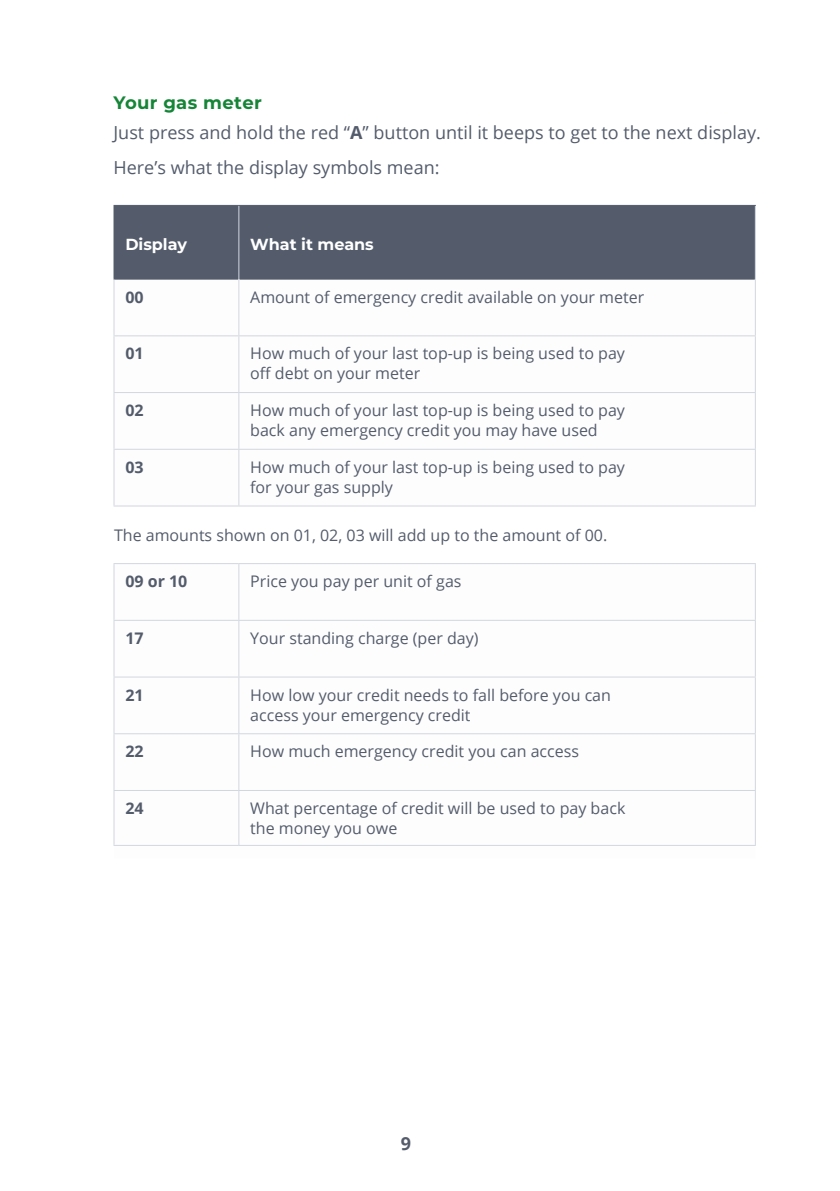
<style>
.page{position:relative;width:840px;height:1191px;background:#fff}
.page>*{position:absolute;margin:0;border:0;box-sizing:border-box;transform-origin:0 0}
.t1{font:18px/35.4px "Open Sans";color:#545c6c}
.t2{font:700 18px "Montserrat";letter-spacing:.02em;color:#158537}
.t3{font:700 18px "Open Sans";color:#545c6c}
.t4{font:16px/20px "Open Sans";color:#545c6c}
.t5{font:700 16px "Open Sans";color:#545c6c}
.t6{font:100 16px "Montserrat";color:#fff}
.s1{font-weight:700}
</style>
<div class="page">
<div style="left:114px;top:206px;width:640px;height:73px;background:#545c6c"></div>
<svg style="left:114px;top:280px;width:641px;height:565px"></svg>
<hr style="left:113px;top:505px;width:126px;height:1px;background:#d2d6df">
<hr style="left:239px;top:505px;width:516px;height:1px;background:#d2d6df">
<hr style="left:113px;top:845px;width:126px;height:1px;background:#d2d6df">
<hr style="left:239px;top:845px;width:516px;height:1px;background:#d2d6df">
<hr style="left:113px;top:206px;width:1px;height:73px;background:#545c6c">
<hr style="left:113px;top:205px;width:126px;height:1px;background:#545c6c">
<hr style="left:239px;top:205px;width:516px;height:1px;background:#545c6c">
<hr style="left:113px;top:279px;width:125px;height:1px;background:#545c6c">
<hr style="left:239px;top:279px;width:515px;height:1px;background:#545c6c">
<hr style="left:113px;top:790px;width:126px;height:1px;background:#d2d6df">
<hr style="left:239px;top:790px;width:516px;height:1px;background:#d2d6df">
<hr style="left:113px;top:280px;width:1px;height:55px;background:#d2d6df">
<hr style="left:238px;top:279px;width:1px;height:56px;background:#d2d6df">
<hr style="left:754px;top:279px;width:1px;height:56px;background:#d2d6df">
<hr style="left:113px;top:335px;width:126px;height:1px;background:#d2d6df">
<hr style="left:113px;top:336px;width:1px;height:56px;background:#d2d6df">
<hr style="left:239px;top:335px;width:516px;height:1px;background:#d2d6df">
<hr style="left:238px;top:336px;width:1px;height:56px;background:#d2d6df">
<hr style="left:754px;top:336px;width:1px;height:56px;background:#d2d6df">
<hr style="left:113px;top:392px;width:126px;height:1px;background:#d2d6df">
<hr style="left:113px;top:393px;width:1px;height:56px;background:#d2d6df">
<hr style="left:239px;top:392px;width:516px;height:1px;background:#d2d6df">
<hr style="left:238px;top:393px;width:1px;height:56px;background:#d2d6df">
<hr style="left:754px;top:393px;width:1px;height:56px;background:#d2d6df">
<hr style="left:113px;top:449px;width:126px;height:1px;background:#d2d6df">
<hr style="left:113px;top:450px;width:1px;height:55px;background:#d2d6df">
<hr style="left:239px;top:449px;width:516px;height:1px;background:#d2d6df">
<hr style="left:238px;top:450px;width:1px;height:55px;background:#d2d6df">
<hr style="left:754px;top:450px;width:1px;height:55px;background:#d2d6df">
<hr style="left:113px;top:564px;width:1px;height:56px;background:#d2d6df">
<hr style="left:238px;top:564px;width:1px;height:56px;background:#d2d6df">
<hr style="left:754px;top:564px;width:1px;height:56px;background:#d2d6df">
<hr style="left:113px;top:620px;width:126px;height:1px;background:#d2d6df">
<hr style="left:113px;top:621px;width:1px;height:55px;background:#d2d6df">
<hr style="left:239px;top:620px;width:516px;height:1px;background:#d2d6df">
<hr style="left:238px;top:621px;width:1px;height:55px;background:#d2d6df">
<hr style="left:754px;top:621px;width:1px;height:55px;background:#d2d6df">
<hr style="left:113px;top:676px;width:126px;height:1px;background:#d2d6df">
<hr style="left:113px;top:677px;width:1px;height:56px;background:#d2d6df">
<hr style="left:239px;top:676px;width:516px;height:1px;background:#d2d6df">
<hr style="left:238px;top:677px;width:1px;height:56px;background:#d2d6df">
<hr style="left:754px;top:677px;width:1px;height:56px;background:#d2d6df">
<hr style="left:113px;top:733px;width:126px;height:1px;background:#d2d6df">
<hr style="left:113px;top:734px;width:1px;height:56px;background:#d2d6df">
<hr style="left:239px;top:733px;width:516px;height:1px;background:#d2d6df">
<hr style="left:238px;top:734px;width:1px;height:56px;background:#d2d6df">
<hr style="left:754px;top:734px;width:1px;height:56px;background:#d2d6df">
<hr style="left:113px;top:563px;width:126px;height:1px;background:#d2d6df">
<hr style="left:239px;top:563px;width:516px;height:1px;background:#d2d6df">
<hr style="left:113px;top:791px;width:1px;height:54px;background:#d2d6df">
<hr style="left:238px;top:791px;width:1px;height:54px;background:#d2d6df">
<hr style="left:754px;top:791px;width:1px;height:54px;background:#d2d6df">
<hr style="left:238px;top:206px;width:1px;height:73px;background:#d2d6df">
<hr style="left:754px;top:206px;width:1px;height:73px;background:#d2d6df">
<p class="t2" style="left:113px;top:90px;width:150px">Your gas meter</p>
<p class="t1" style="left:113px;top:114px;width:648px">Just press and hold the red “<span class="s1">A</span>” button until it beeps to get to the next display.<br>Here’s what the display symbols mean:</p>
<p class="t6" style="left:125px;top:234px;width:63px">Display</p>
<p class="t6" style="left:250px;top:234px;width:125px">What it means</p>
<p class="t5" style="left:125px;top:286px;width:20px">00</p>
<p class="t4" style="left:250px;top:286px;width:395px">Amount of emergency credit available on your meter</p>
<p class="t5" style="left:125px;top:342px;width:20px">01</p>
<p class="t4" style="left:250px;top:343px;width:376px">How much of your last top-up is being used to pay off debt on your meter</p>
<p class="t5" style="left:125px;top:399px;width:20px">02</p>
<p class="t4" style="left:250px;top:400px;width:376px">How much of your last top-up is being used to pay back any emergency credit you may have used</p>
<p class="t5" style="left:125px;top:456px;width:20px">03</p>
<p class="t4" style="left:250px;top:456px;width:376px">How much of your last top-up is being used to pay for your gas supply</p>
<p class="t4" style="left:114px;top:525px;width:494px">The amounts shown on 01, 02, 03 will add up to the amount of 00.</p>
<p class="t5" style="left:125px;top:570px;width:64px">09 or 10</p>
<p class="t4" style="left:250px;top:571px;width:213px">Price you pay per unit of gas</p>
<p class="t5" style="left:125px;top:627px;width:20px">17</p>
<p class="t4" style="left:250px;top:627px;width:230px">Your standing charge (per day)</p>
<p class="t5" style="left:125px;top:683px;width:20px">21</p>
<p class="t4" style="left:250px;top:684px;width:362px">How low your credit needs to fall before you can access your emergency credit</p>
<p class="t5" style="left:125px;top:740px;width:20px">22</p>
<p class="t4" style="left:250px;top:741px;width:330px">How much emergency credit you can access</p>
<p class="t5" style="left:125px;top:797px;width:20px">24</p>
<p class="t4" style="left:250px;top:798px;width:376px">What percentage of credit will be used to pay back the money you owe</p>
<p class="t3" style="left:400px;top:1130px;width:12px">9</p>
</div>
